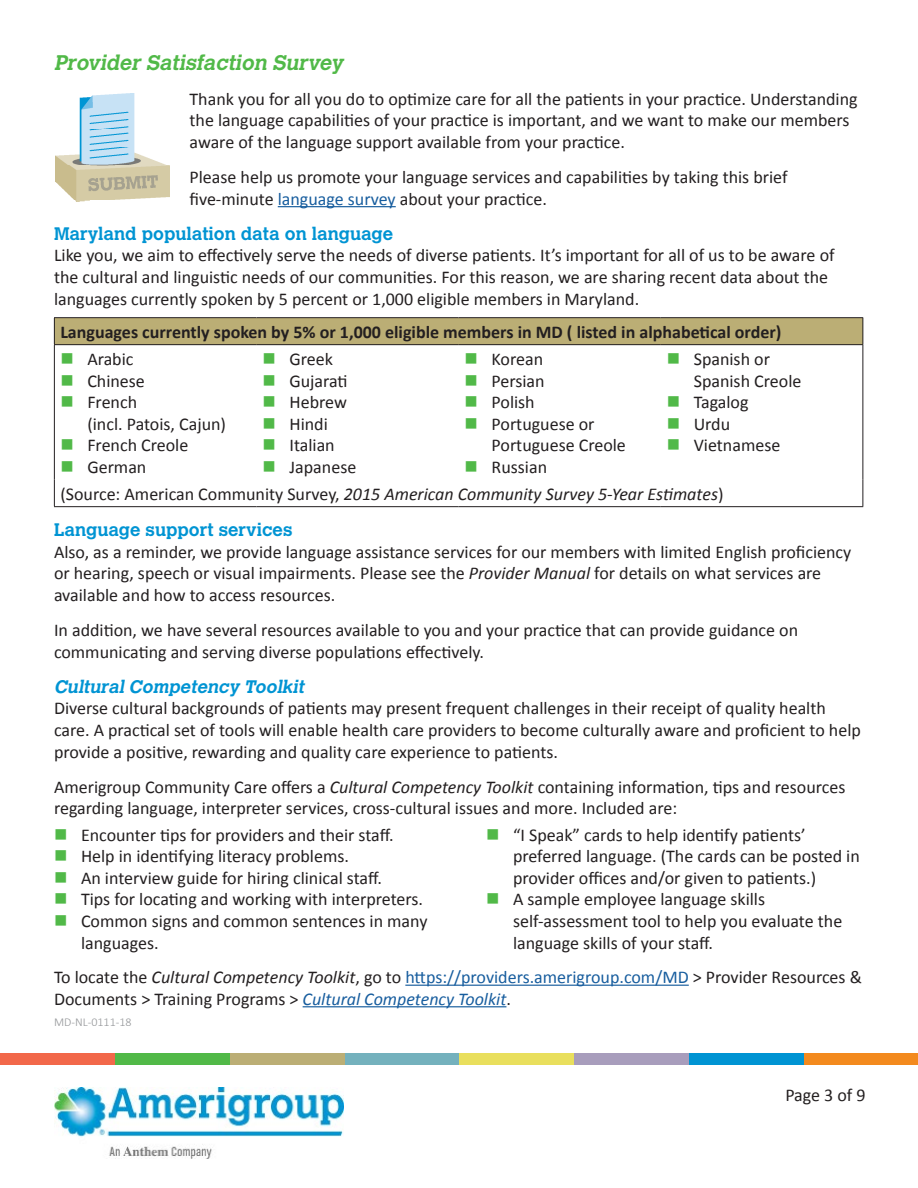
<style>
.page{position:relative;width:918px;height:1188px;background:#fff}
.page>*{position:absolute;margin:0;border:0;box-sizing:border-box;transform-origin:0 0}
.Title_Header{font:italic 700 21px "Calvert MT Std";color:#51b948}
.Body_text{font:18px/21.6px "Calibri";color:#231f20}
.Table_head_sub_head{font:700 18px "Calibri";color:#231f20}
.Body_text-2{font:italic 18px "Calibri";color:#231f20}
.Sub_head{font:700 18px "Calvert MT Std";color:#0094d3}
.Sub_head-2{font:italic 700 18px "Calvert MT Std";color:#0094d3}
.Job_ID{font:300 12px "Calibri";color:#939598}
.s1{color:#175d9e}
.s2{font-style:normal}
.s3{font-style:italic}
.s4{font-style:italic;color:#175d9e}
</style>
<div class="page">
<img style="left:55px;top:1088px;width:288px;height:71px">
<div style="left:0;top:1053px;width:115px;height:11px;background:#f2684a"></div>
<div style="left:115px;top:1053px;width:115px;height:11px;background:#51b948"></div>
<div style="left:230px;top:1053px;width:115px;height:11px;background:#bbae75"></div>
<div style="left:345px;top:1053px;width:115px;height:11px;background:#74b1bd"></div>
<div style="left:459px;top:1053px;width:115px;height:11px;background:#e9df5d"></div>
<div style="left:574px;top:1053px;width:115px;height:11px;background:#a89dbc"></div>
<div style="left:689px;top:1053px;width:115px;height:11px;background:#0094d3"></div>
<div style="left:804px;top:1053px;width:114px;height:11px;background:#f38a1e"></div>
<hr style="left:278px;top:206px;width:118px;height:1px;background:#175d9e">
<div style="left:54px;top:318px;width:809px;height:27px;background:#bbae75"></div>
<hr style="left:54px;top:317px;width:202px;height:1px;background:#231f20">
<svg style="left:54px;top:318px;width:1px;height:26px"></svg>
<hr style="left:256px;top:317px;width:203px;height:1px;background:#231f20">
<hr style="left:459px;top:317px;width:202px;height:1px;background:#231f20">
<hr style="left:661px;top:317px;width:202px;height:1px;background:#231f20">
<svg style="left:862px;top:318px;width:1px;height:26px"></svg>
<hr style="left:54px;top:344px;width:202px;height:1px;background:#231f20">
<hr style="left:54px;top:345px;width:1px;height:135px;background:#231f20">
<hr style="left:256px;top:344px;width:203px;height:1px;background:#231f20">
<hr style="left:459px;top:344px;width:202px;height:1px;background:#231f20">
<hr style="left:661px;top:344px;width:202px;height:1px;background:#231f20">
<svg style="left:54px;top:480px;width:1px;height:26px"></svg>
<hr style="left:54px;top:506px;width:202px;height:1px;background:#231f20">
<hr style="left:256px;top:506px;width:203px;height:1px;background:#231f20">
<hr style="left:459px;top:506px;width:202px;height:1px;background:#231f20">
<hr style="left:661px;top:506px;width:202px;height:1px;background:#231f20">
<hr style="left:862px;top:345px;width:1px;height:135px;background:#231f20">
<svg style="left:862px;top:480px;width:1px;height:26px"></svg>
<hr style="left:405px;top:985px;width:284px;height:1px;background:#175d9e">
<hr style="left:303px;top:1006px;width:203px;height:1px;background:#175d9e">
<img style="left:56px;top:94px;width:113px;height:108px">
<p class="Title_Header" style="left:54px;top:49px;width:295px">Provider Satisfaction Survey</p>
<p class="Body_text" style="left:190px;top:87px;width:670px">Thank you for all you do to optimize care for all the patients in your practice. Understanding the language capabilities of your practice is important, and we want to make our members aware of the language support available from your practice.</p>
<p class="Body_text" style="left:190px;top:165px;width:600px">Please help us promote your language services and capabilities by taking this brief five-minute <span class="s1">language survey</span> about your practice.</p>
<p class="Sub_head" style="left:54px;top:222px;width:341px">Maryland population data on language</p>
<p class="Body_text" style="left:54px;top:244px;width:782px">Like you, we aim to effectively serve the needs of diverse patients. It’s important for all of us to be aware of the cultural and linguistic needs of our communities. For this reason, we are sharing recent data about the languages currently spoken by 5 percent or 1,000 eligible members in Maryland.</p>
<p class="Table_head_sub_head" style="left:60px;top:321px;width:723px">Languages currently spoken by 5% or 1,000 eligible members in MD ( listed in alphabetical order)</p>
<p class="Body_text" style="left:87px;top:347px;width:48px">Arabic</p>
<p class="Body_text" style="left:87px;top:369px;width:59px">Chinese</p>
<p class="Body_text" style="left:87px;top:390px;width:140px">French<br>(incl. Patois, Cajun)</p>
<p class="Body_text" style="left:87px;top:434px;width:103px">French Creole</p>
<p class="Body_text" style="left:87px;top:455px;width:61px">German</p>
<p class="Body_text" style="left:694px;top:347px;width:109px">Spanish or<br>Spanish Creole</p>
<p class="Body_text" style="left:694px;top:390px;width:56px">Tagalog</p>
<p class="Body_text" style="left:694px;top:412px;width:38px">Urdu</p>
<p class="Body_text" style="left:694px;top:434px;width:88px">Vietnamese</p>
<p class="Body_text-2" style="left:60px;top:483px;width:665px"><span class="s2">(Source: American Community Survey,</span> 2015 American Community Survey 5-Year Estimates<span class="s2">)</span></p>
<p class="Sub_head" style="left:54px;top:518px;width:240px">Language support services</p>
<p class="Body_text" style="left:54px;top:540px;width:799px">Also, as a reminder, we provide language assistance services for our members with limited English proficiency or hearing, speech or visual impairments. Please see the <span class="s3">Provider Manual</span> for details on what services are available and how to access resources.</p>
<p class="Body_text" style="left:54px;top:618px;width:746px">In addition, we have several resources available to you and your practice that can provide guidance on communicating and serving diverse populations effectively.</p>
<p class="Sub_head-2" style="left:54px;top:675px;width:255px">Cultural Competency Toolkit</p>
<p class="Body_text" style="left:54px;top:697px;width:808px">Diverse cultural backgrounds of patients may present frequent challenges in their receipt of quality health care. A practical set of tools will enable health care providers to become culturally aware and proficient to help provide a positive, rewarding and quality care experience to patients.</p>
<p class="Body_text" style="left:54px;top:775px;width:793px">Amerigroup Community Care offers a <span class="s3">Cultural Competency Toolkit</span> containing information, tips and resources regarding language, interpreter services, cross-cultural issues and more. Included are:</p>
<p class="Body_text" style="left:290px;top:347px;width:45px">Greek</p>
<p class="Body_text" style="left:290px;top:369px;width:60px">Gujarati</p>
<p class="Body_text" style="left:290px;top:390px;width:59px">Hebrew</p>
<p class="Body_text" style="left:290px;top:412px;width:40px">Hindi</p>
<p class="Body_text" style="left:290px;top:434px;width:47px">Italian</p>
<p class="Body_text" style="left:290px;top:455px;width:68px">Japanese</p>
<p class="Body_text" style="left:492px;top:347px;width:53px">Korean</p>
<p class="Body_text" style="left:492px;top:369px;width:55px">Persian</p>
<p class="Body_text" style="left:492px;top:390px;width:45px">Polish</p>
<p class="Body_text" style="left:492px;top:412px;width:136px">Portuguese or<br>Portuguese Creole</p>
<p class="Body_text" style="left:492px;top:455px;width:57px">Russian</p>
<p class="Body_text" style="left:81px;top:823px;width:314px">Encounter tips for providers and their staff.</p>
<p class="Body_text" style="left:81px;top:845px;width:270px">Help in identifying literacy problems.</p>
<p class="Body_text" style="left:81px;top:866px;width:302px">An interview guide for hiring clinical staff.</p>
<p class="Body_text" style="left:81px;top:888px;width:344px">Tips for locating and working with interpreters.</p>
<p class="Body_text" style="left:81px;top:909px;width:348px">Common signs and common sentences in many languages.</p>
<p class="Body_text" style="left:513px;top:823px;width:348px">“I Speak” cards to help identify patients’ preferred language. (The cards can be posted in provider offices and/or given to patients.)</p>
<p class="Body_text" style="left:513px;top:888px;width:331px">A sample employee language skills self-assessment tool to help you evaluate the language skills of your staff.</p>
<p class="Body_text" style="left:54px;top:966px;width:809px">To locate the <span class="s3">Cultural Competency Toolkit</span>, go to <span class="s1">https://providers.amerigroup.com/MD</span> &gt; Provider Resources &amp;<br>Documents &gt; Training Programs &gt; <span class="s4">Cultural Competency Toolkit</span>.</p>
<p class="Job_ID" style="left:54px;top:1014px;width:79px">MD-NL-0111-18</p>
<p class="Body_text" style="left:785px;top:1084px;width:82px">Page 3 of 9</p>
</div>
